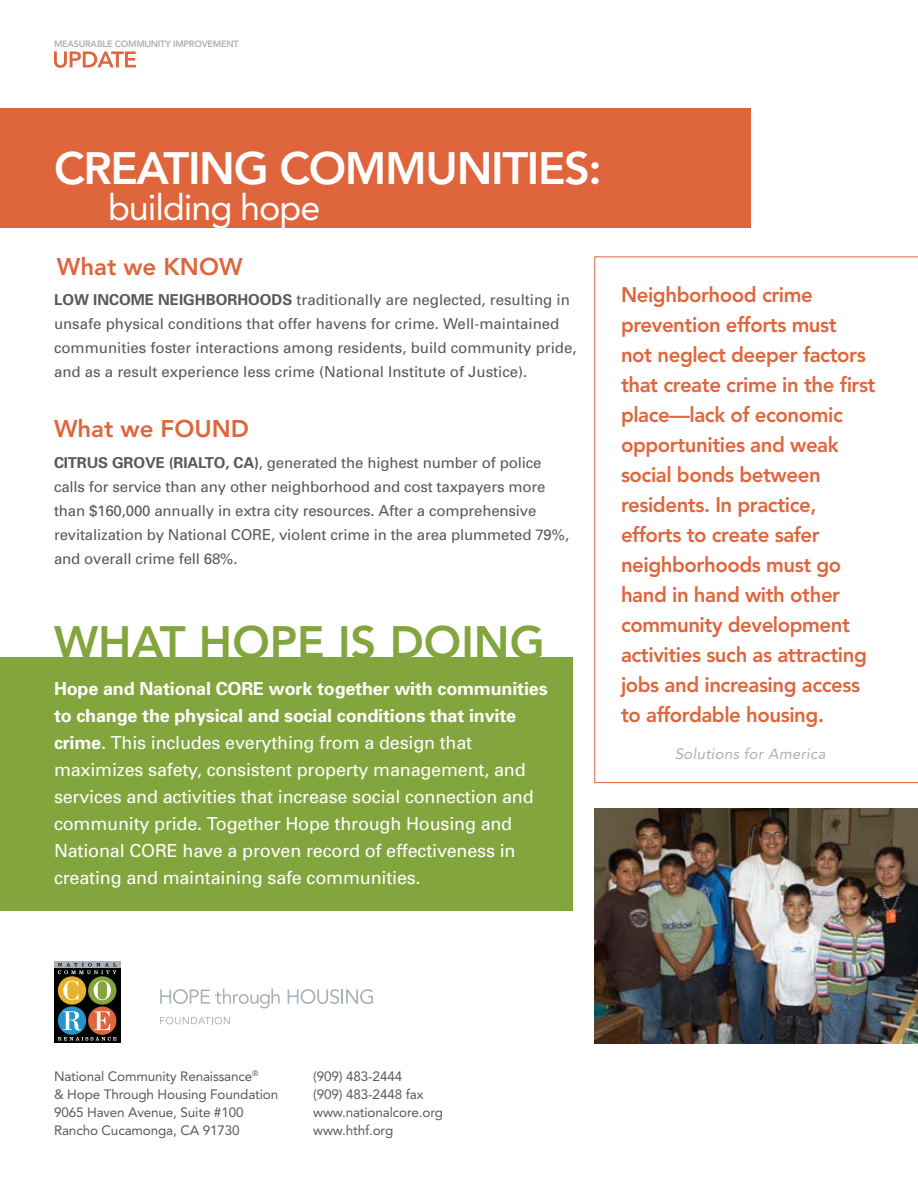
<style>
.page{position:relative;width:918px;height:1188px;background:#fff}
.page>*{position:absolute;margin:0;border:0;box-sizing:border-box;transform-origin:0 0}
.t1{font:800 45px "Avenir";letter-spacing:-.03em;color:#fff}
.t2{font:800 45px "Avenir";color:#83a53e}
.t3{font:36px "Avenir";letter-spacing:-.03em;color:#fff}
.t4{font:800 24px "Avenir";color:#df663c}
.t5{font:800 21px/30px "Avenir";letter-spacing:-.02em;color:#df663c}
.t6{font:18px/27px "Univers";letter-spacing:-.01em;color:#fff}
.t7{font:15px/24px "Univers";letter-spacing:-.01em;color:#58595b}
.t8{font:700 15px "Univers";color:#58595b}
.t9{font:italic 15px "Avenir";letter-spacing:.02em;color:#aab0b7}
.t10{font:13.5px/18px "Avenir";letter-spacing:-.01em;color:#58595b}
.t11{font:800 9.15px "Avenir";letter-spacing:-.025em;color:#aab0b7}
.s1{font-weight:700}
</style>
<div class="page">
<div style="left:0;top:108px;width:751px;height:120px;background:#df663c"></div>
<div style="left:54px;top:961px;width:66px;height:76px;background:#aab0b7"></div>
<div style="left:54px;top:968px;width:66px;height:75px;background:#000"></div>
<svg style="left:58px;top:963px;width:58px;height:11px"></svg>
<svg style="left:58px;top:976px;width:28px;height:29px"></svg>
<div style="left:88px;top:976px;width:28px;height:29px;background:#83a53e;border-radius:50%"></div>
<div style="left:58px;top:1006px;width:28px;height:29px;background:#2594cd;border-radius:50%"></div>
<div style="left:88px;top:1007px;width:28px;height:28px;background:#df663c;border-radius:50%"></div>
<svg style="left:63px;top:981px;width:15px;height:19px"></svg>
<svg style="left:94px;top:981px;width:17px;height:19px"></svg>
<svg style="left:63px;top:1011px;width:18px;height:19px"></svg>
<svg style="left:94px;top:1011px;width:16px;height:19px"></svg>
<svg style="left:58px;top:1037px;width:58px;height:4px"></svg>
<div style="left:0;top:657px;width:572px;height:253px;background:#83a53e"></div>
<svg style="left:160px;top:989px;width:120px;height:19px"></svg>
<svg style="left:288px;top:989px;width:85px;height:15px"></svg>
<svg style="left:160px;top:1017px;width:70px;height:7px"></svg>
<img style="left:594px;top:808px;width:324px;height:235px">
<svg style="left:54px;top:51px;width:82px;height:17px"></svg>
<p class="t11" style="left:54px;top:39px;width:186px">MEASURABLE COMMUNITY IMPROVEMENT</p>
<h1 class="t1" style="left:54px;top:142px;width:549px">CREATING COMMUNITIES:</h1>
<h2 class="t3" style="left:108px;top:187px;width:214px">building hope</h2>
<h3 class="t4" style="left:57px;top:252px;width:187px">What we KNOW</h3>
<p class="t8" style="left:54px;top:291px;width:55px">Low inco</p>
<p class="t8" style="left:131px;top:291px;width:97px">me neighborhoo</p>
<p class="t7" style="left:54px;top:288px;width:524px;text-indent:218px"><span class="s1">ds</span> traditionally are neglected, resulting in unsafe physical conditions that offer havens for crime. Well-maintained communities foster interactions among residents, build community pride, and as a result experience less crime (National Institute of Justice).</p>
<h3 class="t4" style="left:54px;top:415px;width:197px">What we FOUND</h3>
<p class="t8" style="left:54px;top:453px;width:70px">Citrus Gro</p>
<p class="t7" style="left:54px;top:451px;width:517px;text-indent:91px"><span class="s1">ve (Rialto, CA)</span>, generated the highest number of police calls for service than any other neighborhood and cost taxpayers more than $160,000 annually in extra city resources. After a comprehensive revitalization by National CORE, violent crime in the area plummeted 79%, and overall crime fell 68%.</p>
<h1 class="t2" style="left:54px;top:616px;width:492px">WHAT HOPE IS DOING</h1>
<p class="t6" style="left:54px;top:675px;width:495px"><span class="s1">Hope and National CORE work together with communities to change the physical and social conditions that invite crime.</span> This includes everything from a design that maximizes safety, consistent property management, and services and activities that increase social connection and community pride. Together Hope through Housing and National CORE have a proven record of effectiveness in creating and maintaining safe communities.</p>
<p class="t5" style="left:621px;top:280px;width:256px">Neighborhood crime prevention efforts must<br>not neglect deeper factors that create crime in the first place—lack of economic opportunities and weak social bonds between residents. In practice, efforts to create safer neighborhoods must go hand in hand with other community development activities such as attracting jobs and increasing access to affordable housing.</p>
<p class="t9" style="left:675px;top:745px;width:152px">Solutions for America</p>
<p class="t10" style="left:54px;top:1067px;width:226px">National Community Renaissance<sup>®<br></sup>&amp; Hope Through Housing Foundation<br>9065 Haven Avenue, Suite #100<br>Rancho Cucamonga, CA 91730</p>
<p class="t10" style="left:313px;top:1067px;width:131px">(909) 483-2444<br>(909) 483-2448 fax www.nationalcore.org www.hthf.org</p>
</div>
